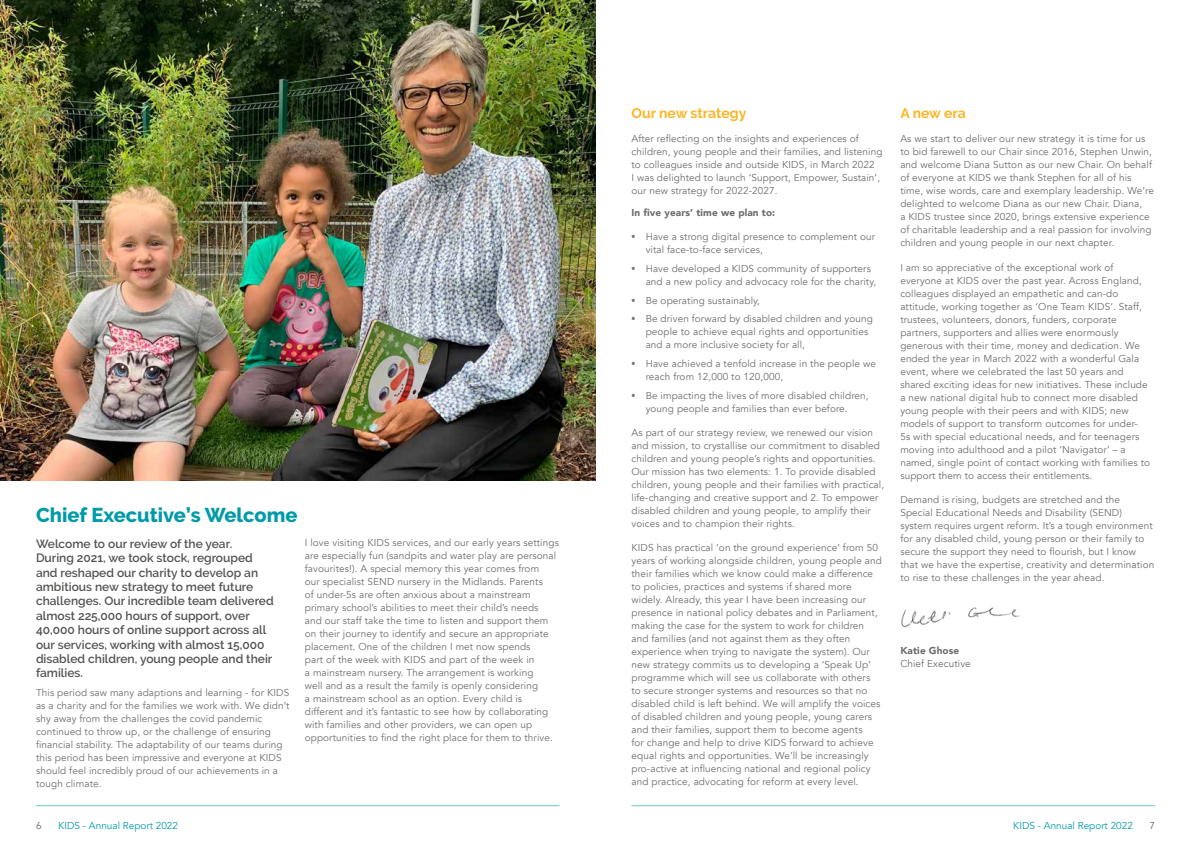
<style>
.page{position:relative;width:1191px;height:842px;background:#fff}
.page>*{position:absolute;margin:0;border:0;box-sizing:border-box;transform-origin:0 0}
.t1{font:800 20px "Raleway";color:#009ba8}
.t2{font:700 14px "Raleway";color:#fab625}
.t3{font:600 12px/14.4px "Raleway";color:#525351}
.t4{font:10px/13px "Avenir";letter-spacing:.01em;color:#6e6e6d}
.t5{font:10px "Avenir";color:#009ba8}
.t6{font:900 10px "Avenir";letter-spacing:.01em;color:#6e6e6d}
.t7{font:10px "Avenir";color:#6b5f64}
.s1{font-family:"Open Sans";font-weight:700}
</style>
<div class="page">
<img style="left:0;top:0;width:595px;height:480px">
<img style="left:901px;top:607px;width:119px;height:21px">
<hr style="left:631px;top:805px;width:524px;height:1px;background:#009ba8">
<hr style="left:36px;top:805px;width:523px;height:1px;background:#009ba8">
<h1 class="t1" style="left:36px;top:504px;width:263px">Chief Executive’s Welcome</h1>
<p class="t3" style="left:36px;top:536px;width:239px">Welcome to our review of the year.<br>During 2021, we took stock, regrouped and reshaped our charity to develop an ambitious new strategy to meet future challenges. Our incredible team delivered almost 225,000 hours of support, over 40,000 hours of online support across all our services, working with almost 15,000 disabled children, young people and their families.</p>
<p class="t4" style="left:36px;top:686px;width:255px">This period saw many adaptions and learning - for KIDS as a charity and for the families we work with. We didn’t shy away from the challenges the covid pandemic continued to throw up, or the challenge of ensuring financial stability. The adaptability of our teams during this period has been impressive and everyone at KIDS should feel incredibly proud of our achievements in a tough climate.</p>
<p class="t4" style="left:305px;top:537px;width:256px">I love visiting KIDS services, and our early years settings are especially fun (sandpits and water play are personal favourites!). A special memory this year comes from<br>our specialist SEND nursery in the Midlands. Parents<br>of under-5s are often anxious about a mainstream primary school’s abilities to meet their child’s needs<br>and our staff take the time to listen and support them on their journey to identify and secure an appropriate placement. One of the children I met now spends<br>part of the week with KIDS and part of the week in<br>a mainstream nursery. The arrangement is working<br>well and as a result the family is openly considering<br>a mainstream school as an option. Every child is different and it’s fantastic to see how by collaborating with families and other providers, we can open up opportunities to find the right place for them to thrive.</p>
<h2 class="t2" style="left:631px;top:105px;width:116px">Our new strategy</h2>
<p class="t4" style="left:631px;top:133px;width:252px">After reflecting on the insights and experiences of children, young people and their families, and listening to colleagues inside and outside KIDS, in March 2022<br>I was delighted to launch ‘Support, Empower, Sustain’, our new strategy for 2022-2027.</p>
<p class="t6" style="left:631px;top:204px;width:145px">In five years’ time we plan to:</p>
<p class="t4" style="left:645px;top:230px;width:231px;text-indent:-14px"><span class="s1">•</span> Have a strong digital presence to complement our vital face-to-face services,</p>
<p class="t4" style="left:645px;top:262px;width:232px;text-indent:-14px"><span class="s1">•</span> Have developed a KIDS community of supporters and a new policy and advocacy role for the charity,</p>
<p class="t4" style="left:631px;top:294px;width:130px"><span class="s1">•</span> Be operating sustainably,</p>
<p class="t4" style="left:645px;top:312px;width:229px;text-indent:-14px"><span class="s1">•</span> Be driven forward by disabled children and young people to achieve equal rights and opportunities and a more inclusive society for all,</p>
<p class="t4" style="left:645px;top:357px;width:232px;text-indent:-14px"><span class="s1">•</span> Have achieved a tenfold increase in the people we reach from 12,000 to 120,000,</p>
<p class="t4" style="left:645px;top:389px;width:224px;text-indent:-14px"><span class="s1">•</span> Be impacting the lives of more disabled children, young people and families than ever before.</p>
<p class="t4" style="left:631px;top:426px;width:254px">As part of our strategy review, we renewed our vision and mission, to crystallise our commitment to disabled children and young people’s rights and opportunities.<br>Our mission has two elements: 1. To provide disabled children, young people and their families with practical, life-changing and creative support and 2. To empower disabled children and young people, to amplify their voices and to champion their rights.</p>
<p class="t4" style="left:631px;top:541px;width:252px">KIDS has practical ‘on the ground experience’ from 50 years of working alongside children, young people and their families which we know could make a difference to policies, practices and systems if shared more widely. Already, this year I have been increasing our presence in national policy debates and in Parliament, making the case for the system to work for children and families (and not against them as they often experience when trying to navigate the system). Our new strategy commits us to developing a ‘Speak Up’ programme which will see us collaborate with others to secure stronger systems and resources so that no disabled child is left behind. We will amplify the voices of disabled children and young people, young carers and their families, support them to become agents<br>for change and help to drive KIDS forward to achieve equal rights and opportunities. We’ll be increasingly pro-active at influencing national and regional policy and practice, advocating for reform at every level.</p>
<h2 class="t2" style="left:900px;top:105px;width:67px">A new era</h2>
<p class="t4" style="left:900px;top:133px;width:255px">As we start to deliver our new strategy it is time for us to bid farewell to our Chair since 2016, Stephen Unwin, and welcome Diana Sutton as our new Chair. On behalf of everyone at KIDS we thank Stephen for all of his time, wise words, care and exemplary leadership. We’re delighted to welcome Diana as our new Chair. Diana,<br>a KIDS trustee since 2020, brings extensive experience of charitable leadership and a real passion for involving children and young people in our next chapter.</p>
<p class="t4" style="left:900px;top:261px;width:251px">I am so appreciative of the exceptional work of everyone at KIDS over the past year. Across England, colleagues displayed an empathetic and can-do attitude, working together as ‘One Team KIDS’. Staff, trustees, volunteers, donors, funders, corporate partners, supporters and allies were enormously generous with their time, money and dedication. We ended the year in March 2022 with a wonderful Gala event, where we celebrated the last 50 years and shared exciting ideas for new initiatives. These include a new national digital hub to connect more disabled young people with their peers and with KIDS; new models of support to transform outcomes for under-5s with special educational needs, and for teenagers moving into adulthood and a pilot ‘Navigator’ – a named, single point of contact working with families to support them to access their entitlements.</p>
<p class="t4" style="left:900px;top:493px;width:255px">Demand is rising, budgets are stretched and the Special Educational Needs and Disability (SEND) system requires urgent reform. It’s a tough environment for any disabled child, young person or their family to secure the support they need to flourish, but I know that we have the expertise, creativity and determination to rise to these challenges in the year ahead.</p>
<p class="t6" style="left:900px;top:642px;width:60px">Katie Ghose</p>
<p class="t4" style="left:900px;top:657px;width:72px">Chief Executive</p>
<p class="t7" style="left:36px;top:819px;width:7px">6</p>
<p class="t5" style="left:58px;top:819px;width:121px">KIDS - Annual Report 2022</p>
<p class="t5" style="left:1013px;top:819px;width:121px">KIDS - Annual Report 2022</p>
<p class="t7" style="left:1149px;top:819px;width:7px">7</p>
</div>
